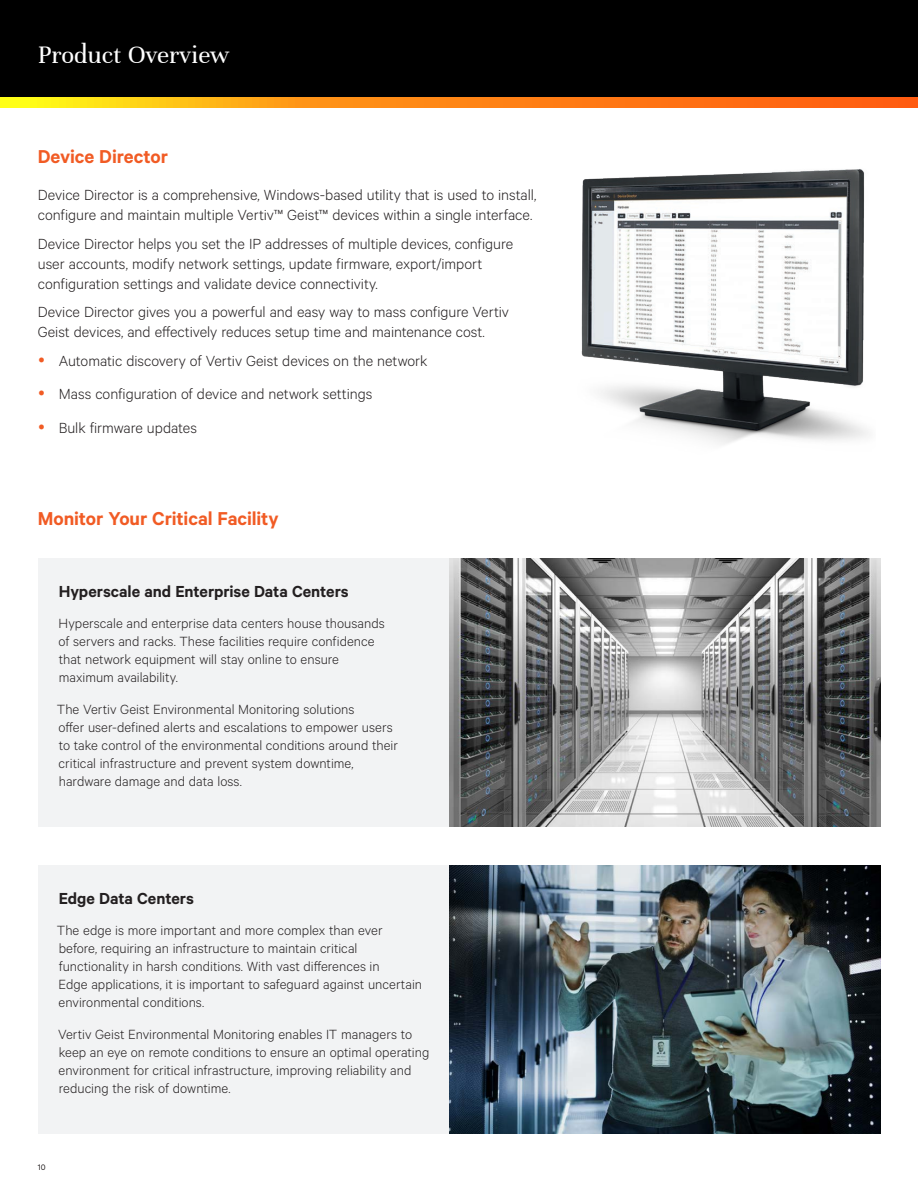
<style>
.page{position:relative;width:918px;height:1188px;background:#fff}
.page>*{position:absolute;margin:0;border:0;box-sizing:border-box;transform-origin:0 0}
.t1{font:27px "Unna";color:#fff}
.Vertiv_Orange_Main_H{font:600 21px "Calibre";letter-spacing:-.005em;color:#f15b24}
.Gray_Column_Heading{font:600 18px "Calibre";letter-spacing:-.005em;color:#231f20}
.Vertiv_Body_Text{font:300 16.5px/19.8px "Calibre";color:#231f20}
.Gray_Column_Body_Tex{font:300 15px/18px "Calibre";color:#231f20}
.t2{font:9px "Calibre";color:#231f20}
</style>
<div class="page">
<div style="left:0;top:0;width:918px;height:108px;background:#000"></div>
<svg style="left:0;top:98px;width:918px;height:10px"></svg>
<div style="left:38px;top:558px;width:413px;height:269px;background:#f2f3f4"></div>
<div style="left:38px;top:865px;width:413px;height:269px;background:#f2f3f4"></div>
<img style="left:449px;top:558px;width:431px;height:269px">
<img style="left:449px;top:865px;width:431px;height:269px">
<img style="left:581px;top:169px;width:288px;height:275px">
<h1 class="t1" style="left:38px;top:39px;width:193px">Product Overview</h1>
<p class="Vertiv_Orange_Main_H" style="left:38px;top:144px;width:132px">Device Director</p>
<p class="Vertiv_Body_Text" style="left:38px;top:185px;width:500px">Device Director is a comprehensive, Windows-based utility that is used to install, configure and maintain multiple Vertiv™ Geist™ devices within a single interface.</p>
<p class="Vertiv_Body_Text" style="left:38px;top:233px;width:477px">Device Director helps you set the IP addresses of multiple devices, configure user accounts, modify network settings, update firmware, export/import configuration settings and validate device connectivity.</p>
<p class="Vertiv_Body_Text" style="left:38px;top:302px;width:473px">Device Director gives you a powerful and easy way to mass configure Vertiv<br>Geist devices, and effectively reduces setup time and maintenance cost.</p>
<p class="Vertiv_Body_Text" style="left:59px;top:350px;width:370px">Automatic discovery of Vertiv Geist devices on the network</p>
<p class="Vertiv_Body_Text" style="left:59px;top:384px;width:315px">Mass configuration of device and network settings</p>
<p class="Vertiv_Body_Text" style="left:59px;top:417px;width:140px">Bulk firmware updates</p>
<p class="Vertiv_Orange_Main_H" style="left:38px;top:506px;width:242px">Monitor Your Critical Facility</p>
<p class="Gray_Column_Heading" style="left:59px;top:580px;width:292px">Hyperscale and Enterprise Data Centers</p>
<p class="Gray_Column_Body_Tex" style="left:59px;top:614px;width:328px">Hyperscale and enterprise data centers house thousands of servers and racks. These facilities require confidence that network equipment will stay online to ensure maximum availability.</p>
<p class="Gray_Column_Body_Tex" style="left:57px;top:699px;width:342px">The Vertiv Geist Environmental Monitoring solutions<br>offer user-defined alerts and escalations to empower users to take control of the environmental conditions around their critical infrastructure and prevent system downtime, hardware damage and data loss.</p>
<p class="Gray_Column_Heading" style="left:59px;top:887px;width:137px">Edge Data Centers</p>
<p class="Gray_Column_Body_Tex" style="left:57px;top:921px;width:367px">The edge is more important and more complex than ever before, requiring an infrastructure to maintain critical functionality in harsh conditions. With vast differences in<br>Edge applications, it is important to safeguard against uncertain environmental conditions.</p>
<p class="Gray_Column_Body_Tex" style="left:58px;top:1024px;width:373px">Vertiv Geist Environmental Monitoring enables IT managers to keep an eye on remote conditions to ensure an optimal operating environment for critical infrastructure, improving reliability and reducing the risk of downtime.</p>
<p class="t2" style="left:38px;top:1162px;width:9px">10</p>
</div>
